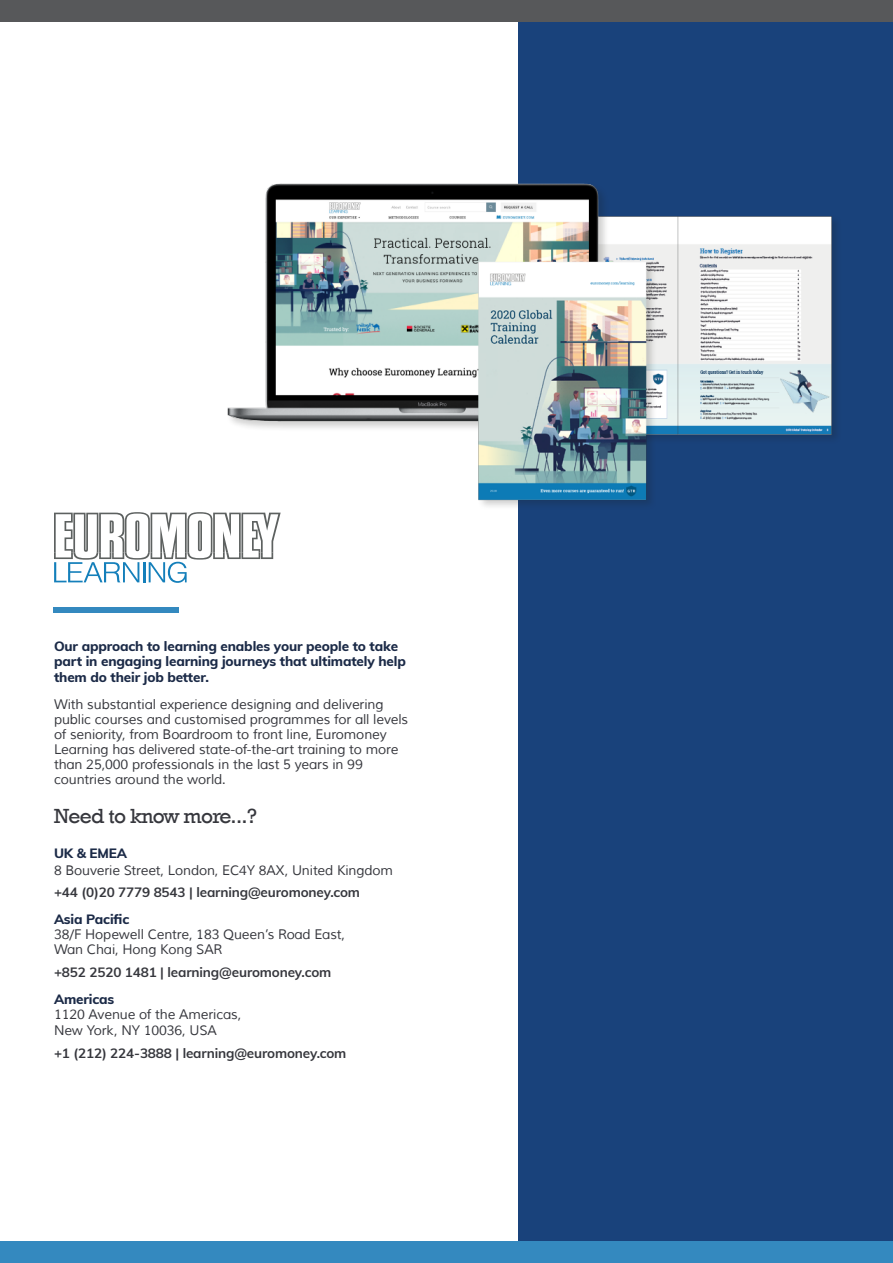
<style>
.page{position:relative;width:893px;height:1263px;background:#fff}
.page>*{position:absolute;margin:0;border:0;box-sizing:border-box;transform-origin:0 0}
.t1{font:21px "Rockwell";letter-spacing:-.03em;color:#36373d}
.t2{font:13.5px/15px "Muli";letter-spacing:-.01em;color:#36373d}
.t3{font:800 13.5px/15px "Muli";letter-spacing:-.01em;color:#1b2a47}
.t4{font:700 13.5px "Muli";letter-spacing:-.01em;color:#36373d}
</style>
<div class="page">
<div style="left:519px;top:0;width:374px;height:1263px;background:#19427b"></div>
<img style="left:227px;top:178px;width:609px;height:333px">
<div style="left:53px;top:607px;width:126px;height:6px;background:#3489bf"></div>
<svg style="left:54px;top:512px;width:227px;height:71px"></svg>
<div style="left:0;top:1241px;width:893px;height:22px;background:#3489bf"></div>
<div style="left:0;top:0;width:893px;height:22px;background:#57585a"></div>
<p class="t3" style="left:54px;top:638px;width:353px">Our approach to learning enables your people to take part in engaging learning journeys that ultimately help</p>
<p class="t3" style="left:54px;top:669px;width:157px">them do their job better.</p>
<p class="t2" style="left:54px;top:697px;width:356px">With substantial experience designing and delivering public courses and customised programmes for all levels of seniority, from Boardroom to front line, Euromoney Learning has delivered state-of-the-art training to more than 25,000 professionals in the last 5 years in 99 countries around the world.</p>
<p class="t1" style="left:54px;top:804px;width:204px">Need to know more...?</p>
<p class="t3" style="left:54px;top:845px;width:75px">UK &amp; EMEA</p>
<p class="t2" style="left:54px;top:863px;width:341px">8 Bouverie Street, London, EC4Y 8AX, United Kingdom</p>
<p class="t4" style="left:54px;top:883px;width:308px">+44 (0)20 7779 8543 | learning@euromoney.com</p>
<p class="t3" style="left:54px;top:911px;width:77px">Asia Pacific</p>
<p class="t2" style="left:54px;top:927px;width:293px">38/F Hopewell Centre, 183 Queen’s Road East,</p>
<p class="t2" style="left:54px;top:942px;width:170px">Wan Chai, Hong Kong SAR</p>
<p class="t4" style="left:54px;top:962px;width:279px">+852 2520 1481 | learning@euromoney.com</p>
<p class="t3" style="left:54px;top:991px;width:62px">Americas</p>
<p class="t2" style="left:54px;top:1006px;width:189px;line-height:16.5px">1120 Avenue of the Americas,<br>New York, NY 10036, USA</p>
<p class="t4" style="left:54px;top:1043px;width:294px">+1 (212) 224-3888 | learning@euromoney.com</p>
</div>
